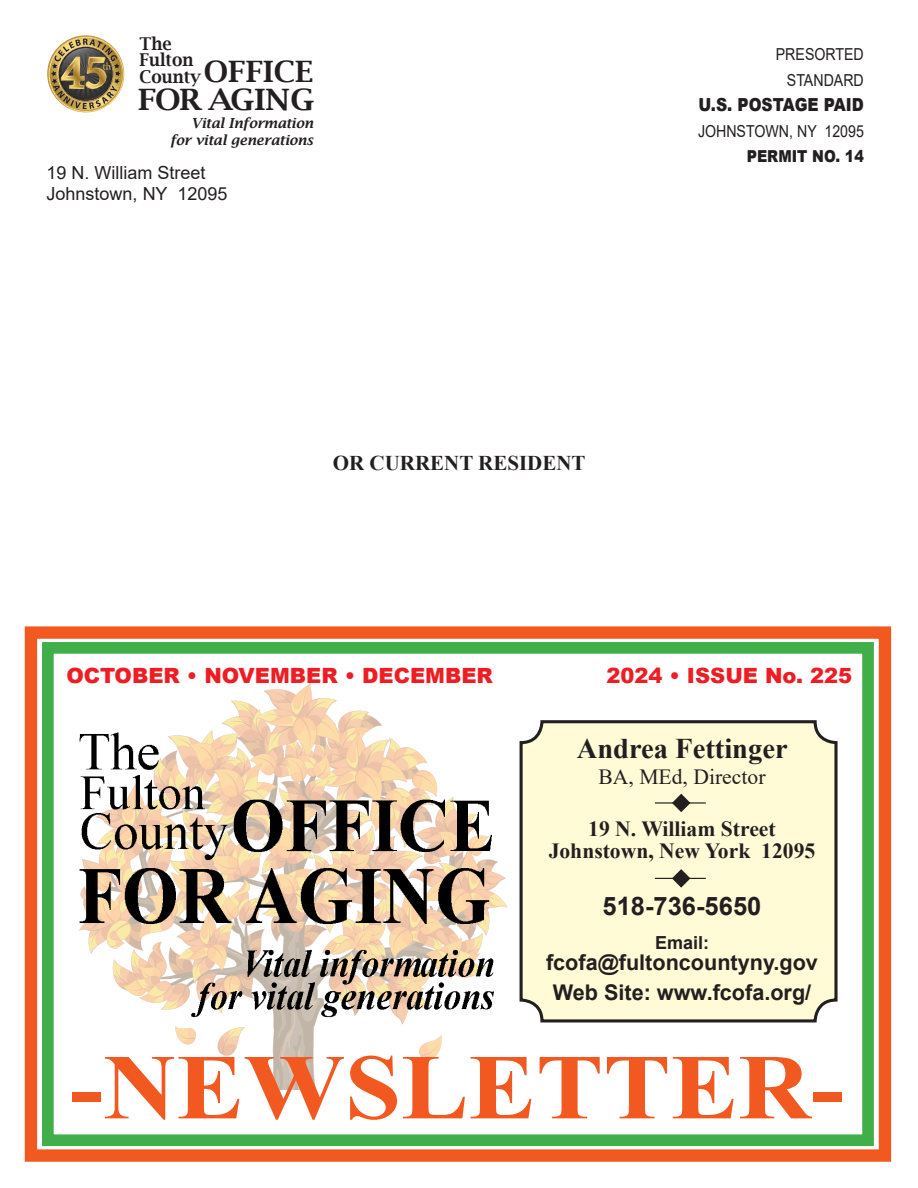
<style>
.page{position:relative;width:918px;height:1188px;background:#fff}
.page>*{position:absolute;margin:0;border:0;box-sizing:border-box;transform-origin:0 0}
.t1{font:700 92.7px "Times New Roman";color:#f15921;scale:1.09 1}
.t2{font:600 29.55px "Lucida Bright";letter-spacing:-.02em;color:#231f20;scale:1.07 1}
.t3{font:600 29.55px "Lucida Bright";color:#231f20}
.t4{font:700 28.5px "Times New Roman";color:#231f20}
.t5{font:700 25.5px "Arial";color:#231f20}
.t6{font:700 21.6px "Arial";color:#231f20}
.t7{font:700 21.6px "Times New Roman";color:#231f20}
.t8{font:21.6px "Times New Roman";color:#231f20}
.t9{font:900 21px "Arial";color:#ee1d23}
.t10{font:700 21px "Times New Roman";color:#231f20}
.t11{font:18px "Arial";color:#231f20}
.t12{font:900 18px "Arial";color:#231f20;scale:.86 1}
.t13{font:700 18px "Arial";color:#231f20}
.t14{font:600 17.7px "Lucida Bright";color:#231f20;scale:.95 1}
.t15{font:16.5px "Arial";color:#231f20;scale:.86 1}
.t16{font:900 16.5px "Arial";color:#231f20;scale:.86 1}
.t17{font:italic 600 13.8px "Lucida Bright";color:#231f20}
</style>
<div class="page">
<img style="left:175px;top:683px;width:267px;height:407px">
<svg style="left:47px;top:35px;width:77px;height:77px"></svg>
<img style="left:79px;top:718px;width:429px;height:301px">
<div style="left:25px;top:626px;width:866px;height:536px;border:12px solid #f15921"></div>
<div style="left:42px;top:642px;width:832px;height:504px;border:12px solid #40ae49"></div>
<div style="left:521px;top:722px;width:315px;height:299px;background:#fffbd6;border-radius:21px"></div>
<div style="left:520px;top:720px;width:318px;height:302px;border:3px solid #231f20;border-radius:21px"></div>
<svg style="left:673px;top:793px;width:17px;height:19px"></svg>
<hr style="left:655px;top:802px;width:51px;height:2px;background:#231f20">
<svg style="left:671px;top:869px;width:20px;height:19px"></svg>
<hr style="left:655px;top:878px;width:51px;height:1px;background:#231f20">
<p class="t14" style="left:139px;top:33px;width:36px">The</p>
<p class="t14" style="left:139px;top:50px;width:58px">Fulton</p>
<p class="t14" style="left:139px;top:67px;width:66px">County</p>
<p class="t17" style="left:191px;top:115px;width:123px">Vital Information</p>
<p class="t17" style="left:170px;top:132px;width:144px">for vital generations</p>
<p class="t3" style="left:204px;top:54px;width:111px">OFFICE</p>
<p class="t2" style="left:138px;top:83px;width:166px">FOR AGING</p>
<p class="t11" style="left:47px;top:160px;width:161px">19 N. William Street</p>
<p class="t11" style="left:47px;top:182px;width:182px">Johnstown, NY 12095</p>
<p class="t10" style="left:333px;top:448px;width:254px">OR CURRENT RESIDENT</p>
<p class="t15" style="left:776px;top:43px;width:104px">PRESORTED</p>
<p class="t15" style="left:787px;top:68px;width:91px">STANDARD</p>
<p class="t12" style="left:699px;top:92px;width:194px">U.S. POSTAGE PAID</p>
<p class="t15" style="left:698px;top:119px;width:194px">JOHNSTOWN, NY 12095</p>
<p class="t16" style="left:747px;top:144px;width:138px">PERMIT NO. 14</p>
<p class="t9" style="left:66px;top:660px;width:428px">OCTOBER • NOVEMBER • DECEMBER</p>
<p class="t9" style="left:606px;top:660px;width:247px">2024 • ISSUE No. 225</p>
<p class="t4" style="left:577px;top:728px;width:212px">Andrea Fettinger</p>
<p class="t8" style="left:598px;top:761px;width:169px">BA, MEd, Director</p>
<p class="t7" style="left:588px;top:813px;width:189px">19 N. William Street</p>
<p class="t7" style="left:549px;top:835px;width:268px">Johnstown, New York 12095</p>
<p class="t5" style="left:603px;top:888px;width:160px">518-736-5650</p>
<p class="t13" style="left:655px;top:930px;width:56px">Email:</p>
<p class="t6" style="left:546px;top:948px;width:273px">fcofa@fultoncountyny.gov</p>
<p class="t6" style="left:553px;top:978px;width:260px">Web Site: www.fcofa.org/</p>
<p class="t1" style="left:70px;top:1020px;width:713px">-NEWSLETTER-</p>
</div>
